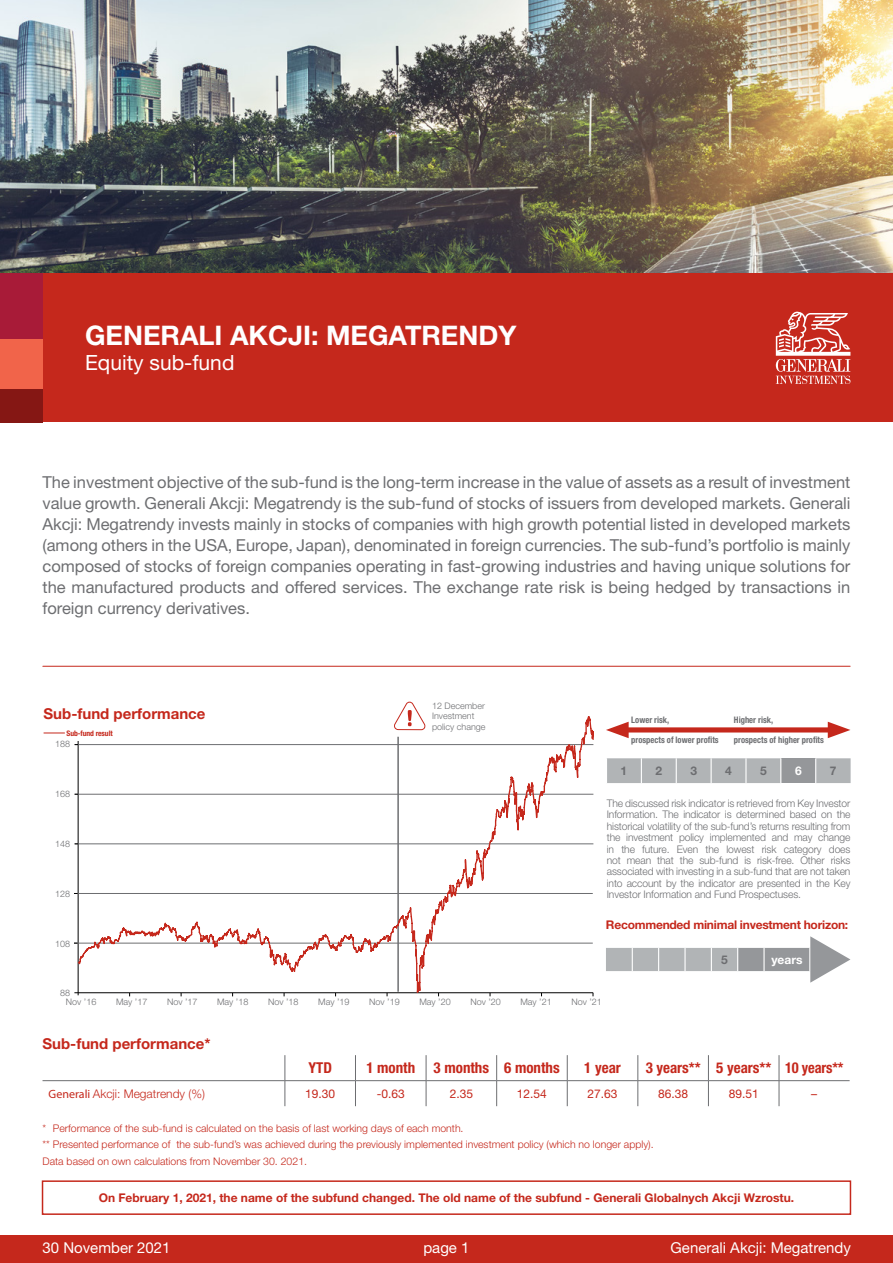
<style>
.page{position:relative;width:893px;height:1263px;background:#fff}
.page>*{position:absolute;margin:0;border:0;box-sizing:border-box;transform-origin:0 0}
.t1{font:700 27px "Helvetica Neue LT Pro";color:#fff}
.t2{font:21px "Helvetica Neue LT Pro";color:#fff}
.t3{font:16.5px/21px "Helvetica Neue LT Pro";color:#6d6e71;text-align:justify}
.t4{font:700 condensed 15px "Helvetica Neue LT Pro";color:#c5281c}
.t5{font:15px "Helvetica Neue LT Pro";color:#fff}
.t6{font:700 15px "Helvetica Neue LT Pro";color:#c5281c}
.t7{font:700 12px "Helvetica Neue LT Pro";color:#c5281c}
.t8{font:700 12px "Helvetica Neue LT Pro";letter-spacing:-.02em;color:#c5281c}
.t9{font:12px "Helvetica Neue LT Pro";color:#c5281c}
.t10{font:300 12px "Helvetica Neue LT Pro";color:#c5281c}
.t11{font:700 12px "Helvetica Neue LT Pro";color:#6d6e71}
.t12{font:700 12px "Helvetica Neue LT Pro";color:#fff}
.t13{font:300 10.5px/11.4px "Helvetica Neue LT Pro";letter-spacing:-.01em;color:#6d6e71;text-align:justify}
.t14{font:300 10.5px/16.5px "Helvetica Neue LT Pro";color:#c5281c}
.t15{font:300 9px/10.8px "Helvetica Neue LT Pro";color:#6d6e71}
.t16{font:700 condensed 9px "Helvetica Neue LT Pro";color:#6d6e71;scale:.95 1}
.t17{font:700 condensed 7.65px "Helvetica Neue LT Pro";letter-spacing:-.01em;color:#c5281c}
.s1{font-family:"Myriad Pro";font-weight:400}
</style>
<div class="page">
<svg style="left:44px;top:733px;width:21px;height:1px"></svg>
<hr style="left:43px;top:666px;width:807px;height:1px;background:#c5281c">
<svg style="left:43px;top:1055px;width:807px;height:51px"></svg>
<svg style="left:606px;top:936px;width:244px;height:47px"></svg>
<div style="left:42px;top:1180px;width:809px;height:35px;border:2px solid #c5281c"></div>
<svg style="left:399px;top:702px;width:22px;height:14px"></svg>
<div style="left:619px;top:727px;width:218px;height:5px;background:#c5281c"></div>
<svg style="left:606px;top:722px;width:23px;height:16px"></svg>
<svg style="left:828px;top:722px;width:22px;height:16px"></svg>
<svg style="left:607px;top:758px;width:244px;height:25px"></svg>
<hr style="left:78px;top:741px;width:1px;height:254px;background:#000">
<hr style="left:74px;top:992px;width:519px;height:1px;background:#000">
<hr style="left:74px;top:943px;width:519px;height:1px;background:#6d6e71">
<hr style="left:75px;top:843px;width:518px;height:1px;background:#6d6e71">
<hr style="left:75px;top:794px;width:518px;height:1px;background:#6d6e71">
<hr style="left:75px;top:744px;width:518px;height:1px;background:#6d6e71">
<hr style="left:74px;top:893px;width:519px;height:1px;background:#6d6e71">
<svg style="left:79px;top:716px;width:514px;height:276px"></svg>
<div style="left:0;top:1235px;width:893px;height:28px;background:#c5281c"></div>
<img style="left:0;top:0;width:893px;height:274px">
<div style="left:42px;top:274px;width:851px;height:148px;background:#c5281c"></div>
<svg style="left:776px;top:311px;width:74px;height:73px"></svg>
<div style="left:0;top:274px;width:43px;height:66px;background:#a81b38"></div>
<div style="left:0;top:340px;width:43px;height:49px;background:#f1644a"></div>
<div style="left:0;top:389px;width:43px;height:33px;background:#851714"></div>
<h1 class="t1" style="left:85px;top:318px;width:433px">GENERALI AKCJI: MEGATRENDY</h1>
<p class="t2" style="left:85px;top:350px;width:151px">Equity sub-fund</p>
<p class="t3" style="left:43px;top:471px;width:809px">The investment objective of the sub-fund is the long-term increase in the value of assets as a result of investment value growth. Generali Akcji: Megatrendy is the sub-fund of stocks of issuers from developed markets. Generali Akcji: Megatrendy invests mainly in stocks of companies with high growth potential listed in developed markets (among others in the USA, Europe, Japan), denominated in foreign currencies. The sub-fund’s portfolio is mainly composed of stocks of foreign companies operating in fast-growing industries and having unique solutions for the manufactured products and offered services. The exchange rate risk is being hedged by transactions in foreign currency derivatives.</p>
<p class="t6" style="left:44px;top:704px;width:163px">Sub-fund performance</p>
<p class="t17" style="left:67px;top:728px;width:48px">Sub-fund result</p>
<p class="t15" style="left:55px;top:738px;width:17px">188</p>
<p class="t15" style="left:55px;top:788px;width:17px">168</p>
<p class="t15" style="left:55px;top:838px;width:17px">148</p>
<p class="t15" style="left:55px;top:888px;width:17px">128</p>
<p class="t15" style="left:55px;top:938px;width:17px">108</p>
<p class="t15" style="left:432px;top:700px;width:55px">12 December<br>Investment policy change</p>
<p class="t16" style="left:631px;top:714px;width:41px">Lower risk,</p>
<p class="t16" style="left:631px;top:735px;width:94px">prospects of lower profits</p>
<p class="t16" style="left:734px;top:735px;width:96px">prospects of higher profits</p>
<p class="t16" style="left:734px;top:714px;width:43px">Higher risk,</p>
<p class="t11" style="left:621px;top:763px;width:8px">1</p>
<p class="t11" style="left:655px;top:763px;width:8px">2</p>
<p class="t11" style="left:690px;top:763px;width:8px">3</p>
<p class="t11" style="left:725px;top:763px;width:8px">4</p>
<p class="t11" style="left:760px;top:763px;width:8px">5</p>
<p class="t12" style="left:795px;top:763px;width:8px">6</p>
<p class="t11" style="left:830px;top:763px;width:8px">7</p>
<p class="t13" style="left:607px;top:797px;width:245px">The discussed risk indicator is retrieved from Key Investor Information. The indicator is determined based on the historical volatility of the sub-fund’s returns resulting from the investment policy implemented and may change in the future. Even the lowest risk category does not mean that the sub-fund is risk-free. Other risks associated with investing in a sub-fund that are not taken into account by the indicator are presented in the Key Investor Information and Fund Prospectuses.</p>
<p class="t8" style="left:606px;top:917px;width:244px">Recommended minimal investment horizon:</p>
<p class="t11" style="left:721px;top:952px;width:8px">5</p>
<p class="t12" style="left:771px;top:952px;width:33px">years</p>
<p class="t15" style="left:66px;top:989px;width:32px;line-height:8.6px;text-indent:-6px">88<br>Nov ’16</p>
<p class="t15" style="left:116px;top:996px;width:33px">May ’17</p>
<p class="t15" style="left:167px;top:996px;width:32px">Nov ’17</p>
<p class="t15" style="left:217px;top:996px;width:33px">May ’18</p>
<p class="t15" style="left:268px;top:996px;width:32px">Nov ’18</p>
<p class="t15" style="left:318px;top:996px;width:33px">May ’19</p>
<p class="t15" style="left:369px;top:996px;width:32px">Nov ’19</p>
<p class="t15" style="left:419px;top:996px;width:33px">May ’20</p>
<p class="t15" style="left:470px;top:996px;width:32px">Nov ’20</p>
<p class="t15" style="left:520px;top:996px;width:33px">May ’21</p>
<p class="t15" style="left:571px;top:996px;width:32px">Nov ’21</p>
<p class="t6" style="left:43px;top:1034px;width:170px">Sub-fund performance*</p>
<p class="t4" style="left:308px;top:1059px;width:25px">YTD</p>
<p class="t4" style="left:366px;top:1059px;width:195px">1 month 3 months 6 months</p>
<p class="t4" style="left:584px;top:1059px;width:38px">1 year</p>
<p class="t4" style="left:646px;top:1059px;width:199px">3 years** 5 years** 10 years**</p>
<p class="t10" style="left:49px;top:1086px;width:158px"><span class="s1">Generali</span> Akcji: Megatrendy (%)</p>
<p class="t9" style="left:305px;top:1086px;width:32px">19.30</p>
<p class="t9" style="left:377px;top:1086px;width:30px">-0.63</p>
<p class="t9" style="left:450px;top:1086px;width:25px">2.35</p>
<p class="t9" style="left:517px;top:1086px;width:32px">12.54</p>
<p class="t9" style="left:587px;top:1086px;width:32px">27.63</p>
<p class="t9" style="left:658px;top:1086px;width:32px">86.38</p>
<p class="t9" style="left:729px;top:1086px;width:32px">89.51</p>
<p class="t9" style="left:811px;top:1086px;width:7px">–</p>
<p class="t14" style="left:43px;top:1119px;width:613px">* Performance of the sub-fund is calculated on the basis of last working days of each month.<br>** Presented performance of the sub-fund’s was achieved during the previously implemented investment policy (which no longer apply).<br>Data based on own calculations from November 30. 2021.</p>
<p class="t7" style="left:99px;top:1190px;width:697px">On February 1, 2021, the name of the subfund changed. The old name of the subfund - Generali Globalnych Akcji Wzrostu.</p>
<p class="t5" style="left:43px;top:1238px;width:130px">30 November 2021</p>
<p class="t5" style="left:423px;top:1238px;width:48px">page 1</p>
<p class="t5" style="left:671px;top:1238px;width:182px">Generali Akcji: Megatrendy</p>
</div>
